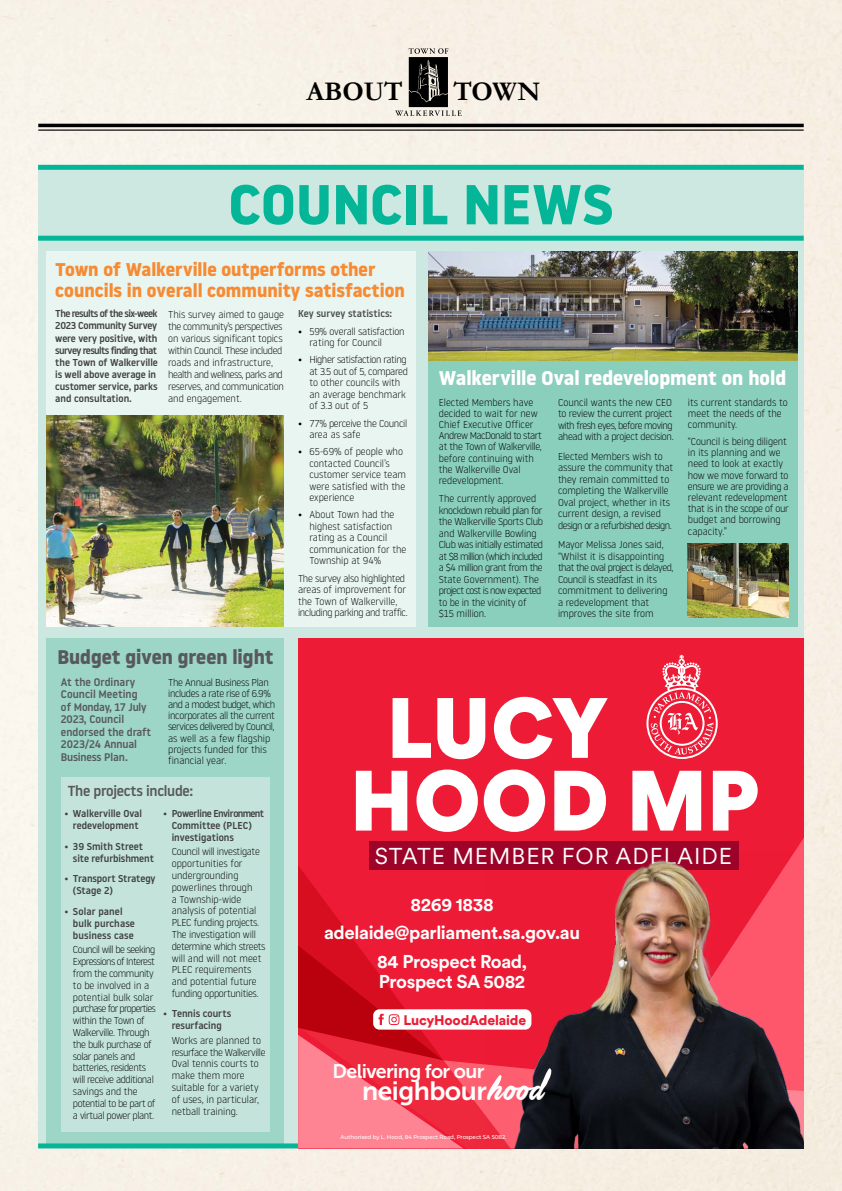
<style>
.page{position:relative;width:842px;height:1191px;background:#f7f0e6}
.page>*{position:absolute;margin:0;border:0;box-sizing:border-box;transform-origin:0 0}
.t1{font:900 84.3px "Circular XX";letter-spacing:-.01em;color:#fff}
.t2{font:700 56px "Noway";letter-spacing:.01em;color:#04b598}
.t3{font:700 27.1px "Garamond";color:#000}
.t4{font:26.3px "Museo Sans 700";letter-spacing:-.02em;color:#fff}
.t5{font:22.7px "Circular XX";letter-spacing:.04em;color:#fff}
.t6{font:700 19.8px "Noway";color:#fff}
.t7{font:700 19.7px "Noway";color:#58595b}
.t8{font:19.6px "Museo Sans 700";letter-spacing:-.03em;color:#fff}
.t9{font:700 18.4px/21.3px "Noway";color:#f68b33}
.t10{font:700 18.4px/28.6px "Circular XX";letter-spacing:-.02em;color:#fff;text-align:center}
.t11{font:500 14.5px "Noway";letter-spacing:-.02em;color:#58595b}
.t12{font:900 13.8px "Circular XX";letter-spacing:-.01em;color:#ed1b35}
.t13{font:500 11px/12.5px "Noway";color:#58595b}
.t14{font:300 10px/11.5px "Noway";letter-spacing:-.01em;color:#000}
.t15{font:300 10px/11.2px "Noway";letter-spacing:-.03em;color:#000}
.t16{font:300 10px/11.8px "Noway";letter-spacing:-.04em;color:#000}
.t17{font:500 10px/12px "Noway";letter-spacing:-.01em;color:#414042}
.t18{font:500 10px/12px "Noway";letter-spacing:.01em;color:#414042}
.t19{font:500 10px "Noway";color:#4d4d4f}
.t20{font:500 5.6px "Montserrat";letter-spacing:-.01em;color:#fff}
.s1{font-weight:300}
.s2{font-family:"Ave Fedan PERSONALUSEONLY";font-size:25.6px}
</style>
<div class="page">
<div style="left:38px;top:168px;width:766px;height:979px;background:#cde8e0"></div>
<div style="left:38px;top:165px;width:766px;height:5px;background:#04b598"></div>
<div style="left:38px;top:236px;width:766px;height:5px;background:#04b598"></div>
<div style="left:47px;top:638px;width:237px;height:509px;background:#9dd5c6"></div>
<div style="left:38px;top:1143px;width:766px;height:5px;background:#04b598"></div>
<div style="left:61px;top:777px;width:209px;height:354px;background:#c4e4db"></div>
<div style="left:428px;top:251px;width:369px;height:375px;background:#8acebc"></div>
<div style="left:47px;top:251px;width:369px;height:375px;background:#e9f5f0"></div>
<img style="left:47px;top:415px;width:237px;height:211px">
<img style="left:428px;top:251px;width:369px;height:109px">
<div style="left:298px;top:638px;width:506px;height:510px;background:#ed1b35"></div>
<svg style="left:646px;top:655px;width:72px;height:104px"></svg>
<div style="left:369px;top:841px;width:369px;height:29px;background:#9e0329"></div>
<svg style="left:298px;top:865px;width:506px;height:283px"></svg>
<img style="left:688px;top:543px;width:101px;height:75px">
<hr style="left:38px;top:124px;width:766px;height:3px;background:#000">
<hr style="left:38px;top:129px;width:766px;height:2px;background:#000">
<svg style="left:395px;top:48px;width:67px;height:68px"></svg>
<h3 class="t3" style="left:306px;top:75px;width:98px">ABOUT</h3>
<h3 class="t3" style="left:453px;top:75px;width:88px">TOWN</h3>
<h2 class="t2" style="left:229px;top:172px;width:386px">COUNCIL NEWS</h2>
<h3 class="t9" style="left:55px;top:259px;width:351px">Town of Walkerville outperforms other councils in overall community satisfaction</h3>
<p class="t17" style="left:55px;top:308px;width:104px">The results of the six-week<br>2023 Community Survey were very positive, with survey results finding that the Town of Walkerville is well above average in customer service, parks and consultation.</p>
<p class="t19" style="left:298px;top:307px;width:96px">Key survey statistics:</p>
<p class="t15" style="left:168px;top:307px;width:117px;line-height:12px">This survey aimed to gauge the community’s perspectives on various significant topics within Council. These included roads and infrastructure, health and wellness, parks and reserves, and communication and engagement.</p>
<p class="t14" style="left:309px;top:325px;width:97px;text-indent:-11px">• 59% overall satisfaction rating for Council</p>
<p class="t14" style="left:309px;top:353px;width:100px;text-indent:-11px">• Higher satisfaction rating at 3.5 out of 5, compared to other councils with an average benchmark of 3.3 out of 5</p>
<p class="t15" style="left:309px;top:417px;width:99px;line-height:11.5px;text-indent:-11px">• 77% perceive the Council area as safe</p>
<p class="t14" style="left:309px;top:445px;width:98px;text-indent:-11px">• 65-69% of people who contacted Council’s customer service team were satisfied with the experience</p>
<p class="t14" style="left:309px;top:508px;width:98px;text-indent:-11px">• About Town had the highest satisfaction rating as a Council communication for the<br>Township at 94%</p>
<p class="t15" style="left:298px;top:572px;width:111px;line-height:11.5px">The survey also highlighted areas of improvement for the Town of Walkerville, including parking and traffic.</p>
<h3 class="t7" style="left:57px;top:646px;width:218px">Budget given green light</h3>
<h3 class="t6" style="left:439px;top:366px;width:349px">Walkerville Oval redevelopment on hold</h3>
<p class="t14" style="left:439px;top:396px;width:105px;line-height:11.2px">Elected Members have decided to wait for new<br>Chief Executive Officer<br>Andrew MacDonald to start at the Town of Walkerville, before continuing with the Walkerville Oval redevelopment.</p>
<p class="t16" style="left:439px;top:492px;width:106px;line-height:11.5px">The currently approved knockdown rebuild plan for the Walkerville Sports Club and Walkerville Bowling<br>Club was initially estimated at $8 million (which included a $4 million grant from the<br>State Government). The project cost is now expected to be in the vicinity of $15 million.</p>
<p class="t15" style="left:558px;top:396px;width:117px;line-height:11.5px">Council wants the new CEO to review the current project with fresh eyes, before moving ahead with a project decision.</p>
<p class="t14" style="left:558px;top:450px;width:117px">Elected Members wish to assure the community that they remain committed to completing the Walkerville<br>Oval project, whether in its current design, a revised design or a refurbished design.</p>
<p class="t14" style="left:558px;top:538px;width:117px">Mayor Melissa Jones said, “Whilst it is disappointing that the oval project is delayed,<br>Council is steadfast in its commitment to delivering a redevelopment that improves the site from</p>
<p class="t14" style="left:688px;top:396px;width:101px;line-height:11.2px">its current standards to meet the needs of the community.</p>
<p class="t14" style="left:688px;top:435px;width:102px;line-height:11.2px">“Council is being diligent in its planning and we need to look at exactly how we move forward to ensure we are providing a relevant redevelopment that is in the scope of our budget and borrowing capacity.”</p>
<p class="t13" style="left:61px;top:675px;width:92px">At the Ordinary<br>Council Meeting<br>of Monday, 17 July<br>2023, Council endorsed the draft<br>2023/24 Annual<br>Business Plan.</p>
<p class="t15" style="left:168px;top:676px;width:109px">The Annual Business Plan includes a rate rise of 6.9% and a modest budget, which incorporates all the current services delivered by Council, as well as a few flagship projects funded for this financial year.</p>
<h3 class="t11" style="left:67px;top:781px;width:128px">The projects include:</h3>
<p class="t17" style="left:64px;top:807px;width:79px;text-align:center"><span class="s1">•</span> Walkerville Oval redevelopment</p>
<p class="t17" style="left:73px;top:840px;width:83px;text-indent:-9px"><span class="s1">•</span> 39 Smith Street site refurbishment</p>
<p class="t17" style="left:73px;top:872px;width:84px;text-indent:-9px"><span class="s1">•</span> Transport Strategy (Stage 2)</p>
<p class="t18" style="left:73px;top:905px;width:63px;text-indent:-9px"><span class="s1">•</span> Solar panel bulk purchase business case</p>
<p class="t16" style="left:73px;top:943px;width:84px">Council will be seeking<br>Expressions of Interest from the community to be involved in a potential bulk solar purchase for properties within the Town of<br>Walkerville. Through the bulk purchase of solar panels and batteries, residents will receive additional savings and the potential to be part of a virtual power plant.</p>
<p class="t17" style="left:172px;top:807px;width:94px;text-indent:-9px"><span class="s1">•</span> Powerline Environment<br>Committee (PLEC) investigations</p>
<p class="t14" style="left:172px;top:845px;width:95px;line-height:11.8px">Council will investigate opportunities for undergrounding powerlines through<br>a Township-wide analysis of potential<br>PLEC funding projects.<br>The investigation will determine which streets will and will not meet<br>PLEC requirements and potential future funding opportunities.</p>
<p class="t17" style="left:163px;top:1007px;width:69px;text-align:center"><span class="s1">•</span> Tennis courts resurfacing</p>
<p class="t14" style="left:172px;top:1033px;width:95px;line-height:11.8px">Works are planned to resurface the Walkerville<br>Oval tennis courts to make them more suitable for a variety of uses, in particular, netball training.</p>
<h1 class="t1" style="left:386px;top:668px;width:224px">LUCY</h1>
<h1 class="t1" style="left:349px;top:740px;width:412px">HOOD MP</h1>
<h3 class="t5" style="left:375px;top:841px;width:359px">STATE MEMBER FOR ADELAIDE</h3>
<h3 class="t10" style="left:324px;top:889px;width:258px">8269 1838 adelaide@parliament.sa.gov.au<br>84 Prospect Road,</h3>
<h3 class="t10" style="left:379px;top:966px;width:148px">Prospect SA 5082</h3>
<h3 class="t12" style="left:403px;top:1010px;width:124px">LucyHoodAdelaide</h3>
<h3 class="t8" style="left:333px;top:1060px;width:153px">Delivering for our</h3>
<h3 class="t4" style="left:362px;top:1075px;width:184px">neighbour<span class="s2">hood</span></h3>
<p class="t20" style="left:341px;top:1133px;width:167px">Authorised by L. Hood, 84 Prospect Road, Prospect SA 5082.</p>
</div>
